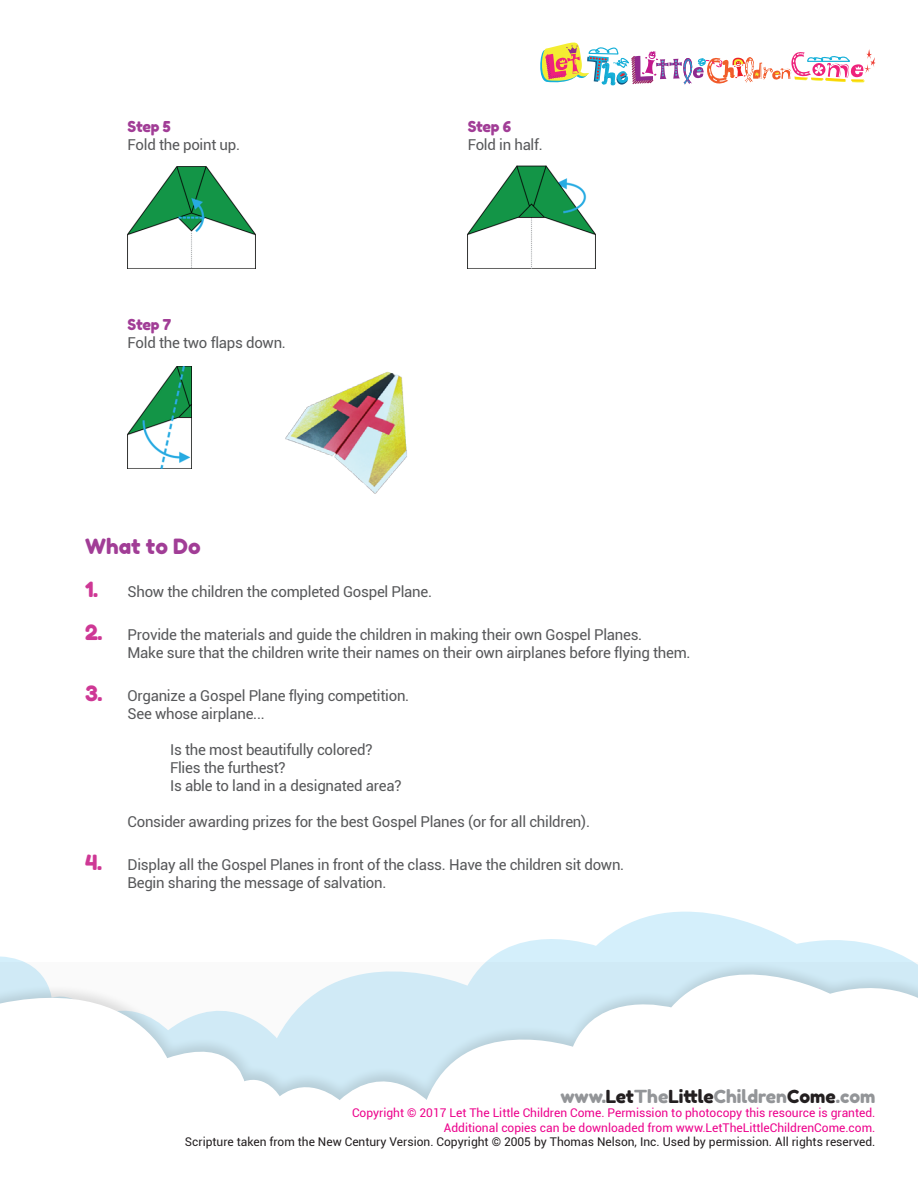
<style>
.page{position:relative;width:918px;height:1188px;background:#fff}
.page>*{position:absolute;margin:0;border:0;box-sizing:border-box;transform-origin:0 0}
.t1{font:21px "Fredoka One";color:#a13d96}
.t2{font:18px "Fredoka One";color:#939598}
.t3{font:15px/18px "Roboto";letter-spacing:-.02em;color:#57585a}
.t4{font:15px "Fredoka One";letter-spacing:-.02em;color:#a13d96}
.t5{font:12px/14.4px "Roboto";color:#ed028c;text-align:right}
.t6{font:12px "Roboto";color:#231f20}
.s1{font-family:"Fredoka One";font-size:21px;color:#ce3895}
.s2{color:#231f20}
</style>
<div class="page">
<svg style="left:0;top:911px;width:918px;height:189px"></svg>
<img style="left:128px;top:166px;width:127px;height:102px">
<img style="left:468px;top:166px;width:127px;height:102px">
<img style="left:128px;top:366px;width:64px;height:102px">
<img style="left:285px;top:371px;width:122px;height:123px">
<svg style="left:540px;top:42px;width:335px;height:44px"></svg>
<p class="t4" style="left:128px;top:118px;width:45px">Step 5</p>
<p class="t4" style="left:468px;top:118px;width:45px">Step 6</p>
<p class="t3" style="left:128px;top:136px;width:114px">Fold the point up.</p>
<p class="t3" style="left:468px;top:136px;width:77px">Fold in half.</p>
<p class="t4" style="left:128px;top:316px;width:45px">Step 7</p>
<p class="t3" style="left:128px;top:334px;width:160px">Fold the two flaps down.</p>
<h1 class="t1" style="left:85px;top:533px;width:117px">What to Do</h1>
<p class="t3" style="left:85px;top:582px;width:349px"><span class="s1">1.</span> Show the children the completed Gospel Plane.</p>
<p class="t3" style="left:128px;top:625px;width:565px;text-indent:-43px"><span class="s1">2.</span> Provide the materials and guide the children in making their own Gospel Planes.<br>Make sure that the children write their names on their own airplanes before flying them.</p>
<p class="t3" style="left:128px;top:686px;width:283px;text-indent:-43px"><span class="s1">3.</span> Organize a Gospel Plane flying competition.<br>See whose airplane...</p>
<p class="t3" style="left:170px;top:740px;width:233px">Is the most beautifully colored?<br>Flies the furthest?<br>Is able to land in a designated area?</p>
<p class="t3" style="left:128px;top:812px;width:464px">Consider awarding prizes for the best Gospel Planes (or for all children).</p>
<p class="t3" style="left:128px;top:856px;width:498px;text-indent:-43px"><span class="s1">4.</span> Display all the Gospel Planes in front of the class. Have the children sit down.<br>Begin sharing the message of salvation.</p>
<p class="t2" style="left:560px;top:1085px;width:317px">www.<span class="s2">Let</span>The<span class="s2">Little</span>Children<span class="s2">Come</span>.com</p>
<p class="t5" style="left:352px;top:1105px;width:525px">Copyright © 2017 Let The Little Children Come. Permission to photocopy this resource is granted.<br>Additional copies can be downloaded from www.LetTheLittleChildrenCome.com.</p>
<p class="t6" style="left:185px;top:1133px;width:692px">Scripture taken from the New Century Version. Copyright © 2005 by Thomas Nelson, Inc. Used by permission. All rights reserved.</p>
</div>
